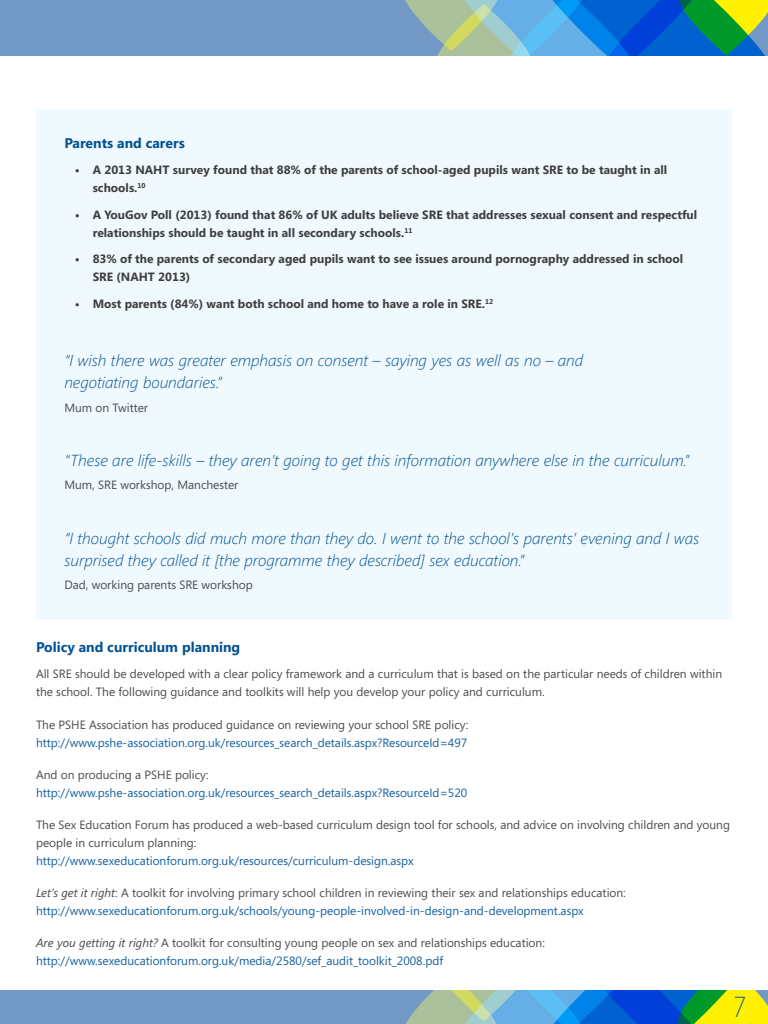
<style>
.page{position:relative;width:768px;height:1024px;background:#fff}
.page>*{position:absolute;margin:0;border:0;box-sizing:border-box;transform-origin:0 0}
.t1{font:500 30px "Ostrich Sans";color:#005294}
.Pull-out_quotes{font:italic 300 16px/22px "Segoe";color:#005294}
.subheads{font:700 14px "Segoe";color:#005294}
.body{font:12px/18px "Segoe";color:#1561a0}
.body-2{font:12px/18px "Segoe";color:#4b4c4d}
.body_bullets{font:700 12px/18px "Segoe";color:#3e3e3f}
.s1{color:#4b4c4d}
.s2{color:#1561a0}
.s3{font-style:italic;color:#4b4c4d}
</style>
<div class="page">
<div style="left:0;top:0;width:768px;height:57px;background:#7299c6"></div>
<svg style="left:403px;top:0;width:365px;height:57px;background:#539ab3"></svg>
<div style="left:0;top:969px;width:768px;height:55px;background:#7299c6"></div>
<svg style="left:406px;top:990px;width:362px;height:34px;background:#65a1a2"></svg>
<div style="left:0;top:846px;width:768px;height:144px;background:#fff"></div>
<div style="left:36px;top:109px;width:696px;height:511px;background:#f0f9fd"></div>
<p class="subheads" style="left:64px;top:133px;width:122px">Parents and carers</p>
<p class="body_bullets" style="left:93px;top:161px;width:576px;text-indent:-18px">• A 2013 NAHT survey found that 88% of the parents of school-aged pupils want SRE to be taught in all schools.<sup>10</sup></p>
<p class="body_bullets" style="left:93px;top:205px;width:606px;text-indent:-18px">• A YouGov Poll (2013) found that 86% of UK adults believe SRE that addresses sexual consent and respectful relationships should be taught in all secondary schools.<sup>11</sup></p>
<p class="body_bullets" style="left:93px;top:250px;width:592px;text-indent:-18px">• 83% of the parents of secondary aged pupils want to see issues around pornography addressed in school<br>SRE (NAHT 2013)</p>
<p class="body_bullets" style="left:75px;top:294px;width:420px">• Most parents (84%) want both school and home to have a role in SRE.<sup>12</sup></p>
<p class="Pull-out_quotes" style="left:64px;top:349px;width:520px">“I wish there was greater emphasis on consent – saying yes as well as no – and negotiating boundaries.”</p>
<p class="body-2" style="left:64px;top:398px;width:85px">Mum on Twitter</p>
<p class="Pull-out_quotes" style="left:64px;top:449px;width:627px">“These are life-skills – they aren’t going to get this information anywhere else in the curriculum.”</p>
<p class="body-2" style="left:64px;top:476px;width:176px">Mum, SRE workshop, Manchester</p>
<p class="Pull-out_quotes" style="left:64px;top:527px;width:637px">“I thought schools did much more than they do. I went to the school’s parents’ evening and I was surprised they called it [the programme they described] sex education.”</p>
<p class="body-2" style="left:64px;top:576px;width:190px">Dad, working parents SRE workshop</p>
<p class="subheads" style="left:36px;top:637px;width:206px">Policy and curriculum planning</p>
<p class="body-2" style="left:36px;top:665px;width:688px">All SRE should be developed with a clear policy framework and a curriculum that is based on the particular needs of children within the school. The following guidance and toolkits will help you develop your policy and curriculum.</p>
<p class="body" style="left:36px;top:715px;width:434px"><span class="s1">The PSHE Association has produced guidance on reviewing your school SRE policy: </span>http://www.pshe-association.org.uk/resources_search_details.aspx?ResourceId=497</p>
<p class="body" style="left:36px;top:765px;width:433px"><span class="s1">And on producing a PSHE policy: </span>http://www.pshe-association.org.uk/resources_search_details.aspx?ResourceId=520</p>
<p class="body-2" style="left:36px;top:815px;width:696px">The Sex Education Forum has produced a web-based curriculum design tool for schools, and advice on involving children and young people in curriculum planning:<br><span class="s2">http://www.sexeducationforum.org.uk/resources/curriculum-design.aspx</span></p>
<p class="body" style="left:36px;top:884px;width:591px"><span class="s3">Let’s get it right</span><span class="s1">: A toolkit for involving primary school children in reviewing their sex and relationships education: </span>http://www.sexeducationforum.org.uk/schools/young-people-involved-in-design-and-development.aspx</p>
<p class="body" style="left:36px;top:934px;width:510px"><span class="s3">Are you getting it right?</span> <span class="s1">A toolkit for consulting young people on sex and relationships education: </span>http://www.sexeducationforum.org.uk/media/2580/sef_audit_toolkit_2008.pdf</p>
<h1 class="t1" style="left:735px;top:989px;width:13px">7</h1>
</div>
